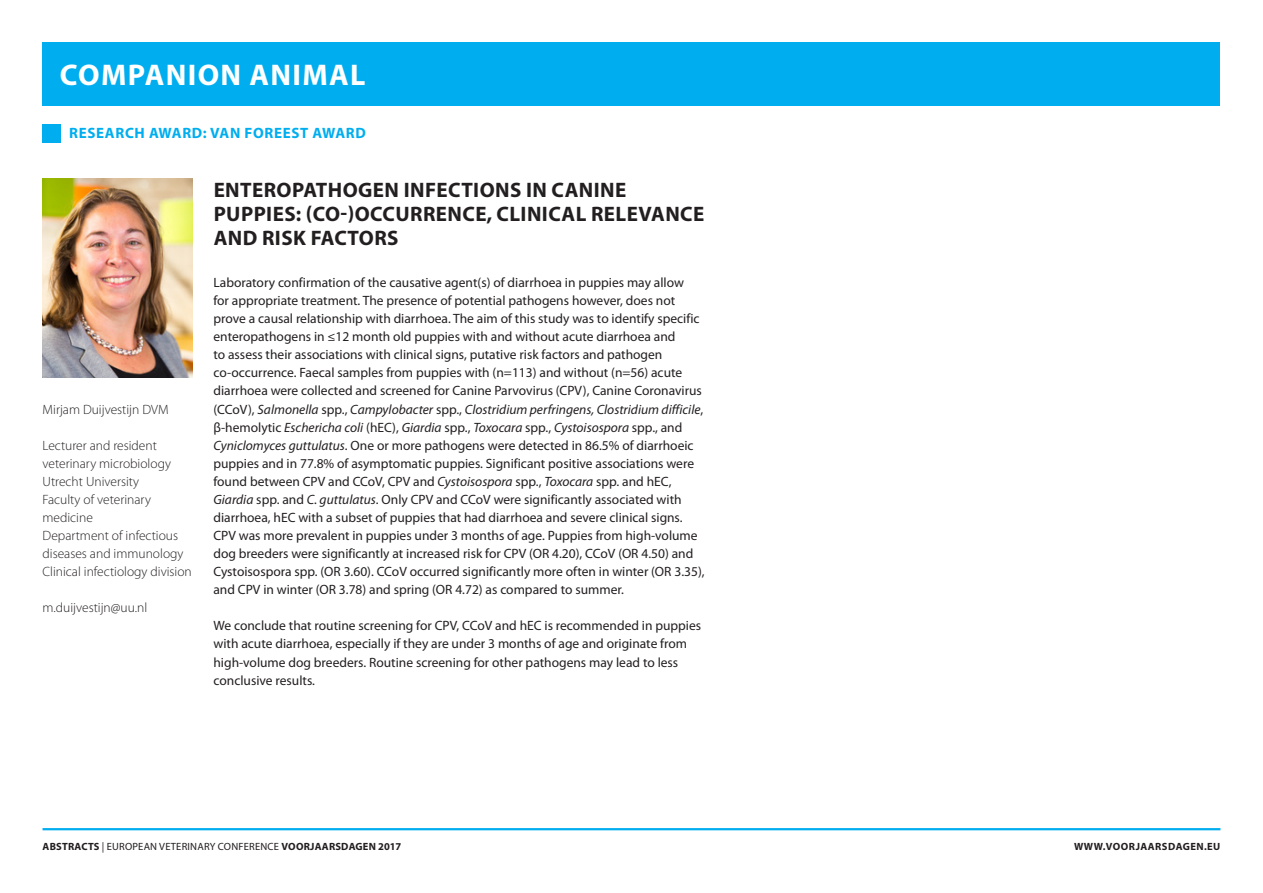
<style>
.page{position:relative;width:1263px;height:893px;background:#fff}
.page>*{position:absolute;margin:0;border:0;box-sizing:border-box;transform-origin:0 0}
.t1{font:700 30px "Myriad Pro";letter-spacing:.045em;color:#fff}
._02_Titel_Abstract{font:700 21px/24px "Myriad Pro";letter-spacing:.02em;color:#231f20}
.t2{font:700 15px "Myriad Pro";letter-spacing:.045em;color:#00aeef}
._01_Platte_tekst{font:13.5px/18px "Myriad Pro";color:#231f20}
.t3{font:300 13.5px/18px "Myriad Pro";color:#231f20}
.t4{font:10.5px "Myriad Pro";letter-spacing:.02em;color:#231f20}
.t5{font:700 10.5px "Myriad Pro";letter-spacing:.045em;color:#231f20}
.s1{font-style:italic}
.s2{font-weight:700}
</style>
<div class="page">
<div style="left:43px;top:43px;width:1177px;height:63px;background:#00aeef"></div>
<hr style="left:43px;top:828px;width:1177px;height:2px;background:#00aeef">
<div style="left:43px;top:124px;width:18px;height:18px;background:#00aeef"></div>
<img style="left:43px;top:179px;width:150px;height:198px">
<hr style="left:1262px;top:43px;width:1px;height:31px;background:#ed028c">
<h1 class="t1" style="left:60px;top:58px;width:307px">COMPANION ANIMAL</h1>
<p class="t2" style="left:69px;top:125px;width:298px">RESEARCH AWARD: VAN FOREEST AWARD</p>
<p class="t3" style="left:43px;top:400px;width:128px">Mirjam Duijvestijn DVM</p>
<p class="t3" style="left:43px;top:436px;width:151px">Lecturer and resident veterinary microbiology<br>Utrecht University<br>Faculty of veterinary medicine<br>Department of infectious diseases and immunology<br>Clinical infectiology division</p>
<p class="t3" style="left:43px;top:599px;width:106px">m.duijvestijn@uu.nl</p>
<p class="_02_Titel_Abstract" style="left:214px;top:178px;width:492px">ENTEROPATHOGEN INFECTIONS IN CANINE<br>PUPPIES: (CO-)OCCURRENCE, CLINICAL RELEVANCE<br>AND RISK FACTORS</p>
<p class="_01_Platte_tekst" style="left:213px;top:274px;width:493px">Laboratory confirmation of the causative agent(s) of diarrhoea in puppies may allow<br>for appropriate treatment. The presence of potential pathogens however, does not prove a causal relationship with diarrhoea. The aim of this study was to identify specific enteropathogens in ≤12 month old puppies with and without acute diarrhoea and<br>to assess their associations with clinical signs, putative risk factors and pathogen co-occurrence. Faecal samples from puppies with (n=113) and without (n=56) acute diarrhoea were collected and screened for Canine Parvovirus (CPV), Canine Coronavirus (CCoV), <span class="s1">Salmonella</span> spp., <span class="s1">Campylobacter</span> spp., <span class="s1">Clostridium perfringens, Clostridium difficile</span>, β-hemolytic <span class="s1">Eschericha coli</span> (hEC), <span class="s1">Giardia</span> spp., <span class="s1">Toxocara</span> spp., <span class="s1">Cystoisospora</span> spp., and <span class="s1">Cyniclomyces guttulatus</span>. One or more pathogens were detected in 86.5% of diarrhoeic puppies and in 77.8% of asymptomatic puppies. Significant positive associations were found between CPV and CCoV, CPV and <span class="s1">Cystoisospora</span> spp., <span class="s1">Toxocara</span> spp. and hEC, <span class="s1">Giardia</span> spp. and <span class="s1">C. guttulatus</span>. Only CPV and CCoV were significantly associated with diarrhoea, hEC with a subset of puppies that had diarrhoea and severe clinical signs.<br>CPV was more prevalent in puppies under 3 months of age. Puppies from high-volume dog breeders were significantly at increased risk for CPV (OR 4.20), CCoV (OR 4.50) and Cystoisospora spp. (OR 3.60). CCoV occurred significantly more often in winter (OR 3.35), and CPV in winter (OR 3.78) and spring (OR 4.72) as compared to summer.</p>
<p class="_01_Platte_tekst" style="left:213px;top:617px;width:489px">We conclude that routine screening for CPV, CCoV and hEC is recommended in puppies with acute diarrhoea, especially if they are under 3 months of age and originate from high-volume dog breeders. Routine screening for other pathogens may lead to less conclusive results.</p>
<p class="t4" style="left:43px;top:841px;width:360px"><span class="s2">ABSTRACTS</span> | EUROPEAN VETERINARY CONFERENCE <span class="s2">VOORJAARSDAGEN 2017</span></p>
<p class="t5" style="left:1074px;top:841px;width:148px">WWW.VOORJAARSDAGEN.EU</p>
</div>
